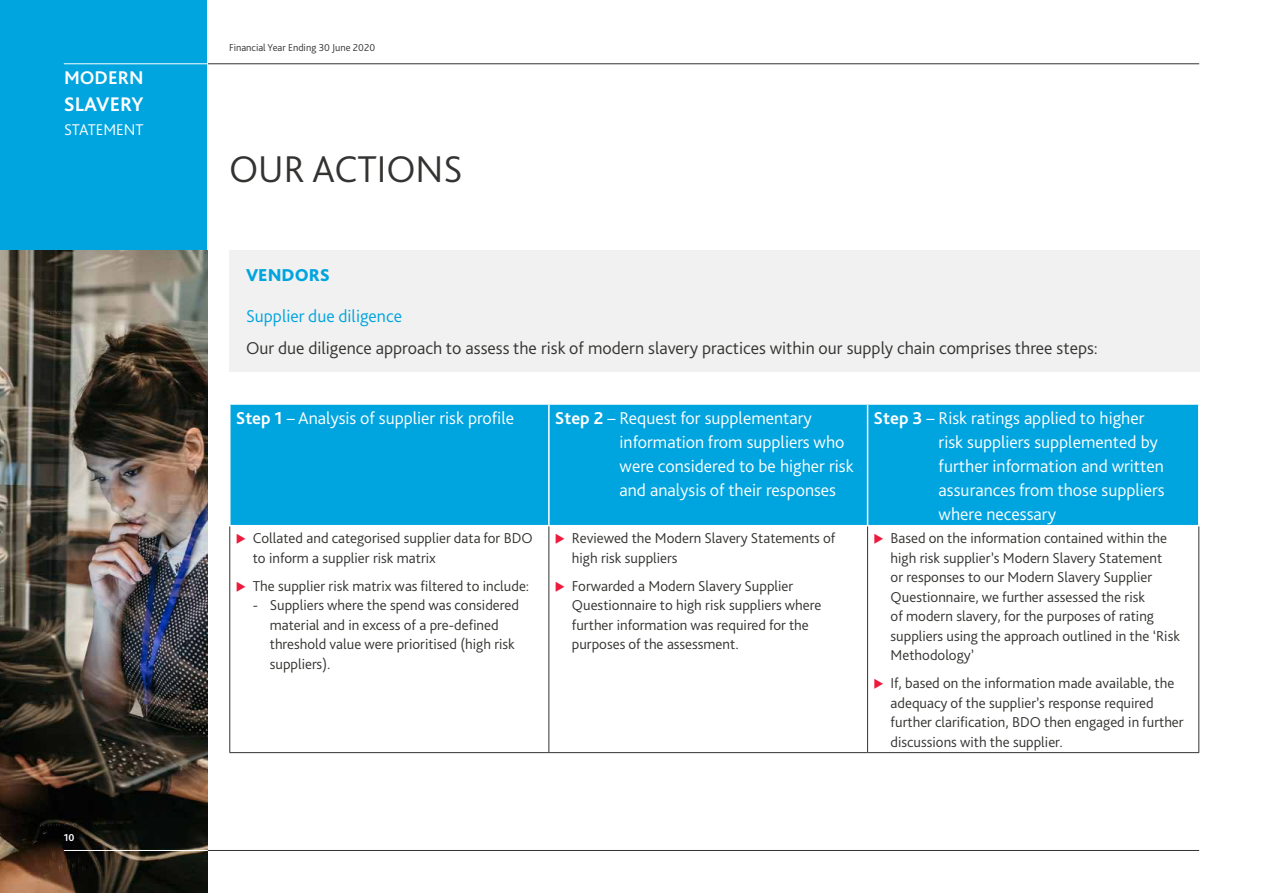
<style>
.page{position:relative;width:1263px;height:893px;background:#fff}
.page>*{position:absolute;margin:0;border:0;box-sizing:border-box;transform-origin:0 0}
.t1{font:300 39px "Bliss Pro";color:#343331}
.t2{font:700 20.55px "Bliss Pro";color:#fff}
.t3{font:700 19.35px "Bliss Pro";color:#fff}
.t4{font:300 18px/24px "Bliss Pro";color:#fff}
.t5{font:300 18px "Bliss Pro";color:#343331}
.t6{font:300 18px "Bliss Pro";color:#00a4df}
.t7{font:800 18px "Bliss Pro";color:#00a4df}
.t8{font:300 16.2px "Bliss Pro";color:#fff}
.t9{font:300 15px/19.5px "Bliss Pro";color:#343331}
.t10{font:300 10.5px "Bliss Pro";color:#343331}
.t11{font:700 10.5px "Bliss Pro";color:#fff}
.s1{font-weight:700}
</style>
<div class="page">
<div style="left:0;top:0;width:207px;height:893px;background:#00a4df"></div>
<div style="left:230px;top:405px;width:968px;height:120px;background:#00a4df"></div>
<hr style="left:548px;top:405px;width:2px;height:120px;background:#fff">
<hr style="left:867px;top:405px;width:1px;height:120px;background:#fff">
<hr style="left:229px;top:526px;width:1px;height:226px;background:#343331">
<hr style="left:548px;top:526px;width:1px;height:226px;background:#343331">
<hr style="left:867px;top:526px;width:1px;height:226px;background:#343331">
<hr style="left:1198px;top:526px;width:1px;height:226px;background:#343331">
<hr style="left:229px;top:752px;width:320px;height:1px;background:#343331">
<hr style="left:549px;top:752px;width:318px;height:1px;background:#343331">
<hr style="left:867px;top:752px;width:332px;height:1px;background:#343331">
<div style="left:229px;top:250px;width:970px;height:121px;background:#f1f1f1"></div>
<img style="left:0;top:250px;width:207px;height:643px">
<hr style="left:208px;top:63px;width:991px;height:1px;background:#343331">
<hr style="left:208px;top:850px;width:991px;height:1px;background:#343331">
<hr style="left:64px;top:63px;width:144px;height:1px;background:#fff">
<hr style="left:64px;top:850px;width:144px;height:1px;background:#fff">
<p class="t3" style="left:64px;top:66px;width:81px">MODERN</p>
<h2 class="t2" style="left:64px;top:92px;width:81px">SLAVERY</h2>
<p class="t8" style="left:64px;top:119px;width:81px">STATEMENT</p>
<p class="t11" style="left:64px;top:831px;width:12px">10</p>
<p class="t10" style="left:229px;top:40px;width:148px">Financial Year Ending 30 June 2020</p>
<h1 class="t1" style="left:229px;top:144px;width:235px">OUR ACTIONS</h1>
<p class="t7" style="left:246px;top:264px;width:86px">VENDORS</p>
<p class="t6" style="left:246px;top:305px;width:157px">Supplier due diligence</p>
<p class="t5" style="left:246px;top:337px;width:853px">Our due diligence approach to assess the risk of modern slavery practices within our supply chain comprises three steps:</p>
<p class="t4" style="left:236px;top:405px;width:280px"><span class="s1">Step 1</span> – Analysis of supplier risk profile</p>
<p class="t4" style="left:620px;top:405px;width:236px;text-indent:-65px"><span class="s1">Step 2</span> – Request for supplementary information from suppliers who were considered to be higher risk and analysis of their responses</p>
<p class="t4" style="left:939px;top:405px;width:227px;text-indent:-65px"><span class="s1">Step 3</span> – Risk ratings applied to higher risk suppliers supplemented by further information and written assurances from those suppliers where necessary</p>
<p class="t9" style="left:253px;top:528px;width:281px">Collated and categorised supplier data for BDO to inform a supplier risk matrix</p>
<p class="t9" style="left:253px;top:575px;width:278px">The supplier risk matrix was filtered to include:</p>
<p class="t9" style="left:270px;top:595px;width:251px;text-indent:-17px">- Suppliers where the spend was considered material and in excess of a pre-defined threshold value were prioritised (high risk suppliers).</p>
<p class="t9" style="left:572px;top:528px;width:265px">Reviewed the Modern Slavery Statements of high risk suppliers</p>
<p class="t9" style="left:572px;top:575px;width:251px">Forwarded a Modern Slavery Supplier Questionnaire to high risk suppliers where further information was required for the purposes of the assessment.</p>
<p class="t9" style="left:890px;top:528px;width:291px">Based on the information contained within the high risk supplier’s Modern Slavery Statement<br>or responses to our Modern Slavery Supplier Questionnaire, we further assessed the risk<br>of modern slavery, for the purposes of rating suppliers using the approach outlined in the ‘Risk Methodology’</p>
<p class="t9" style="left:890px;top:673px;width:295px">If, based on the information made available, the adequacy of the supplier’s response required further clarification, BDO then engaged in further discussions with the supplier.</p>
</div>
